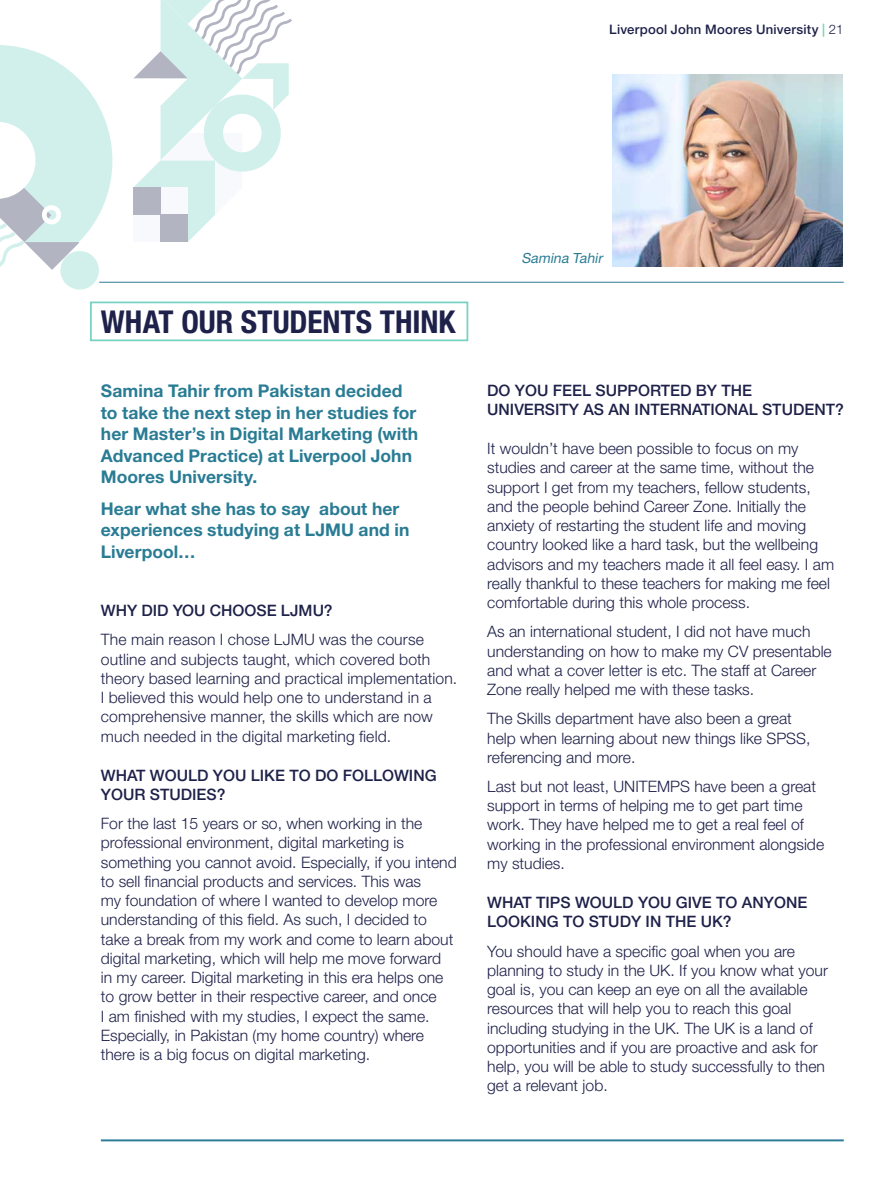
<style>
.page{position:relative;width:893px;height:1191px;background:#fff}
.page>*{position:absolute;margin:0;border:0;box-sizing:border-box;transform-origin:0 0}
.t1{font:700 condensed 31.5px "Helvetica Neue LT Std";color:#1e2149}
.t2{font:700 17.5px/21.5px "Helvetica Neue LT Std";letter-spacing:.005em;color:#297c94}
.t3{font:300 15.75px/19.2px "Helvetica Neue LT Std";color:#1e2149}
.t4{font:500 15.75px/19.2px "Helvetica Neue LT Std";color:#1e2149}
.t5{font:italic 14px "Helvetica Neue LT Std";color:#297c94}
.t6{font:500 13.12px "Helvetica Neue LT Std";letter-spacing:.02em;color:#1e2149}
.s1{font-weight:700;color:#78d2c4}
.s2{font-weight:300}
</style>
<div class="page">
<div style="left:90px;top:301px;width:378px;height:40px;border:2px solid #78d2c4"></div>
<img style="left:612px;top:74px;width:230px;height:193px">
<hr style="left:99px;top:282px;width:745px;height:1px;background:#297c94">
<svg style="left:133px;top:0;width:159px;height:242px"></svg>
<svg style="left:0;top:45px;width:124px;height:265px"></svg>
<hr style="left:101px;top:1139px;width:743px;height:2px;background:#297c94">
<p class="t6" style="left:609px;top:22px;width:236px">Liverpool John Moores University <span class="s1">|</span> <span class="s2">21</span></p>
<h1 class="t1" style="left:101px;top:302px;width:356px">WHAT OUR STUDENTS THINK</h1>
<p class="t2" style="left:101px;top:380px;width:319px">Samina Tahir from Pakistan decided to take the next step in her studies for her Master’s in Digital Marketing (with Advanced Practice) at Liverpool John Moores University.</p>
<p class="t2" style="left:101px;top:497px;width:310px">Hear what she has to say about her experiences studying at LJMU and in<br>Liverpool…</p>
<p class="t4" style="left:101px;top:600px;width:233px">WHY DID YOU CHOOSE LJMU?</p>
<p class="t3" style="left:101px;top:629px;width:358px">The main reason I chose LJMU was the course outline and subjects taught, which covered both theory based learning and practical implementation.<br>I believed this would help one to understand in a comprehensive manner, the skills which are now much needed in the digital marketing field.</p>
<p class="t4" style="left:101px;top:765px;width:337px">WHAT WOULD YOU LIKE TO DO FOLLOWING<br>YOUR STUDIES?</p>
<p class="t3" style="left:101px;top:813px;width:357px">For the last 15 years or so, when working in the professional environment, digital marketing is something you cannot avoid. Especially, if you intend to sell financial products and services. This was<br>my foundation of where I wanted to develop more understanding of this field. As such, I decided to take a break from my work and come to learn about digital marketing, which will help me move forward<br>in my career. Digital marketing in this era helps one to grow better in their respective career, and once<br>I am finished with my studies, I expect the same.<br>Especially, in Pakistan (my home country) where there is a big focus on digital marketing.</p>
<p class="t5" style="left:521px;top:249px;width:85px">Samina Tahir</p>
<p class="t4" style="left:487px;top:380px;width:358px">DO YOU FEEL SUPPORTED BY THE<br>UNIVERSITY AS AN INTERNATIONAL STUDENT?</p>
<p class="t3" style="left:487px;top:438px;width:348px">It wouldn’t have been possible to focus on my studies and career at the same time, without the support I get from my teachers, fellow students, and the people behind Career Zone. Initially the anxiety of restarting the student life and moving country looked like a hard task, but the wellbeing advisors and my teachers made it all feel easy. I am really thankful to these teachers for making me feel comfortable during this whole process.</p>
<p class="t3" style="left:487px;top:622px;width:346px">As an international student, I did not have much understanding on how to make my CV presentable and what a cover letter is etc. The staff at Career Zone really helped me with these tasks.</p>
<p class="t3" style="left:487px;top:708px;width:325px">The Skills department have also been a great help when learning about new things like SPSS, referencing and more.</p>
<p class="t3" style="left:487px;top:776px;width:338px">Last but not least, UNITEMPS have been a great support in terms of helping me to get part time work. They have helped me to get a real feel of working in the professional environment alongside my studies.</p>
<p class="t4" style="left:487px;top:892px;width:322px">WHAT TIPS WOULD YOU GIVE TO ANYONE<br>LOOKING TO STUDY IN THE UK?</p>
<p class="t3" style="left:487px;top:941px;width:342px">You should have a specific goal when you are planning to study in the UK. If you know what your goal is, you can keep an eye on all the available resources that will help you to reach this goal including studying in the UK. The UK is a land of opportunities and if you are proactive and ask for help, you will be able to study successfully to then get a relevant job.</p>
</div>
